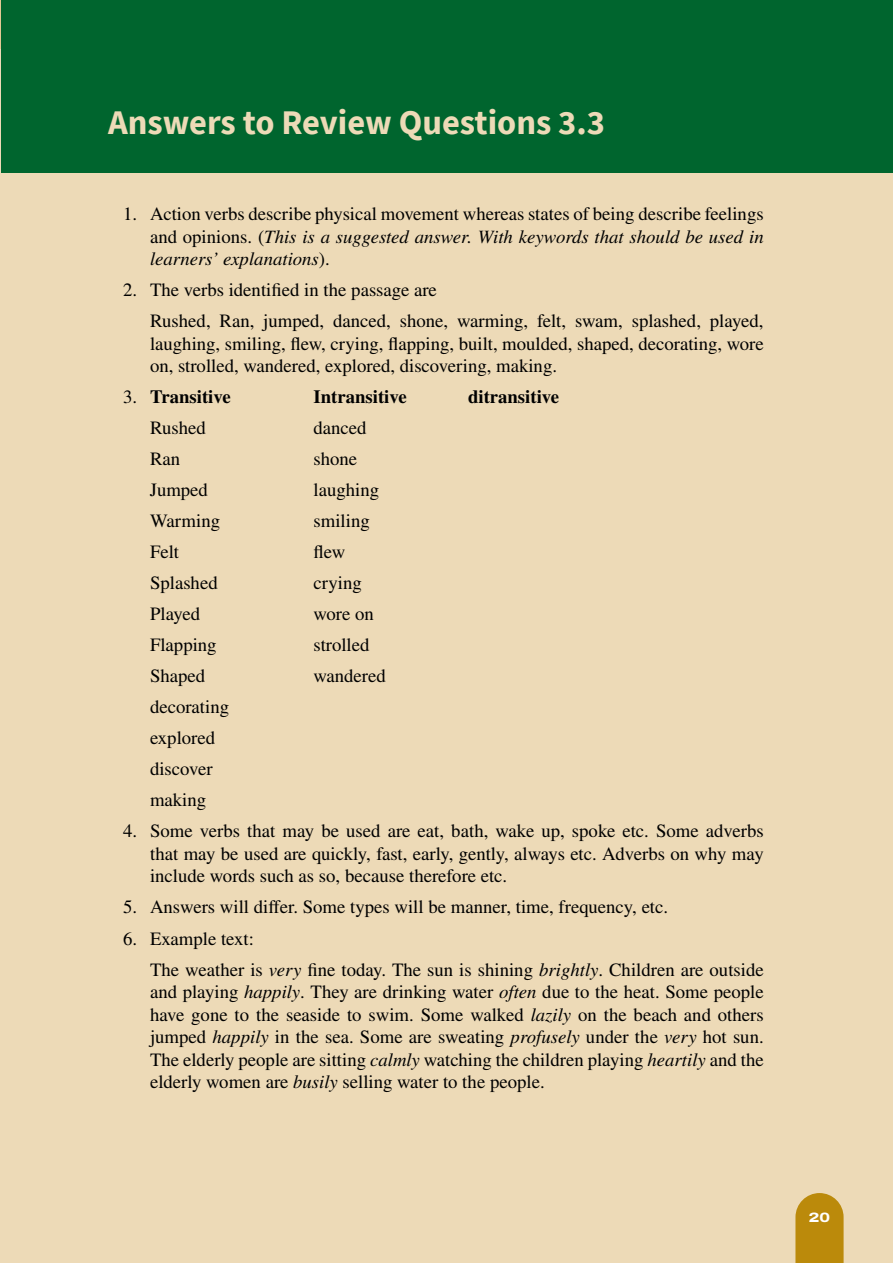
<style>
.page{position:relative;width:893px;height:1263px;background:#eddab7}
.page>*{position:absolute;margin:0;border:0;box-sizing:border-box;transform-origin:0 0}
.t1{font:700 34.5px "Source Sans Pro";color:#eddab7}
.t2{font:18.75px/22.5px "STIX General";color:#000}
.t3{font:700 18.75px "STIX General";color:#000}
.t4{font:800 13.5px "Archivo Expanded";color:#fff}
.s1{font-style:italic}
.s2{font-weight:400}
</style>
<div class="page">
<svg style="left:795px;top:1193px;width:49px;height:70px;background:#bf911a"></svg>
<div style="left:2px;top:0;width:891px;height:172px;background:#00652e"></div>
<h1 class="t1" style="left:108px;top:99px;width:499px">Answers to Review Questions 3.3</h1>
<p class="t2" style="left:150px;top:203px;width:615px;text-align:justify;text-indent:-27px">1. Action verbs describe physical movement whereas states of being describe feelings and opinions. (<span class="s1">This is a suggested answer. With keywords that should be used in learners’ explanations</span>).</p>
<p class="t2" style="left:150px;top:275px;width:615px;line-height:31px;text-indent:-27px">2. The verbs identified in the passage are<br>Rushed, Ran, jumped, danced, shone, warming, felt, swam, splashed, played,</p>
<p class="t2" style="left:150px;top:333px;width:615px">laughing, smiling, flew, crying, flapping, built, moulded, shaped, decorating, wore on, strolled, wandered, explored, discovering, making.</p>
<p class="t3" style="left:123px;top:383px;width:109px"><span class="s2">3.</span> Transitive</p>
<p class="t3" style="left:314px;top:383px;width:95px">Intransitive</p>
<p class="t3" style="left:468px;top:383px;width:93px">ditransitive</p>
<p class="t2" style="left:150px;top:418px;width:57px">Rushed</p>
<p class="t2" style="left:314px;top:418px;width:55px">danced</p>
<p class="t2" style="left:150px;top:449px;width:32px">Ran</p>
<p class="t2" style="left:314px;top:449px;width:45px">shone</p>
<p class="t2" style="left:150px;top:480px;width:59px">Jumped</p>
<p class="t2" style="left:314px;top:480px;width:67px">laughing</p>
<p class="t2" style="left:150px;top:511px;width:72px">Warming</p>
<p class="t2" style="left:314px;top:511px;width:58px">smiling</p>
<p class="t2" style="left:150px;top:542px;width:31px">Felt</p>
<p class="t2" style="left:314px;top:542px;width:33px">flew</p>
<p class="t2" style="left:150px;top:573px;width:69px">Splashed</p>
<p class="t2" style="left:314px;top:573px;width:50px">crying</p>
<p class="t2" style="left:150px;top:604px;width:52px">Played</p>
<p class="t2" style="left:314px;top:604px;width:62px">wore on</p>
<p class="t2" style="left:150px;top:635px;width:68px">Flapping</p>
<p class="t2" style="left:314px;top:635px;width:57px">strolled</p>
<p class="t2" style="left:150px;top:666px;width:57px">Shaped</p>
<p class="t2" style="left:314px;top:666px;width:74px">wandered</p>
<p class="t2" style="left:150px;top:692px;width:81px;line-height:31px">decorating explored discover making</p>
<p class="t2" style="left:150px;top:821px;width:615px;text-align:justify;text-indent:-27px">4. Some verbs that may be used are eat, bath, wake up, spoke etc. Some adverbs that may be used are quickly, fast, early, gently, always etc. Adverbs on why may include words such as so, because therefore etc.</p>
<p class="t2" style="left:123px;top:897px;width:546px">5. Answers will differ. Some types will be manner, time, frequency, etc.</p>
<p class="t2" style="left:150px;top:923px;width:615px;line-height:31px;text-indent:-27px">6. Example text:<br>The weather is <span class="s1">very</span> fine today. The sun is shining <span class="s1">brightly</span>. Children are outside</p>
<p class="t2" style="left:150px;top:981px;width:615px;text-align:justify">and playing <span class="s1">happily</span>. They are drinking water <span class="s1">often</span> due to the heat. Some people have gone to the seaside to swim. Some walked <span class="s1">lazily</span> on the beach and others jumped <span class="s1">happily</span> in the sea. Some are sweating <span class="s1">profusely</span> under the <span class="s1">very</span> hot sun.<br>The elderly people are sitting <span class="s1">calmly</span> watching the children playing <span class="s1">heartily</span> and the elderly women are <span class="s1">busily</span> selling water to the people.</p>
<p class="t4" style="left:809px;top:1207px;width:23px">20</p>
</div>
